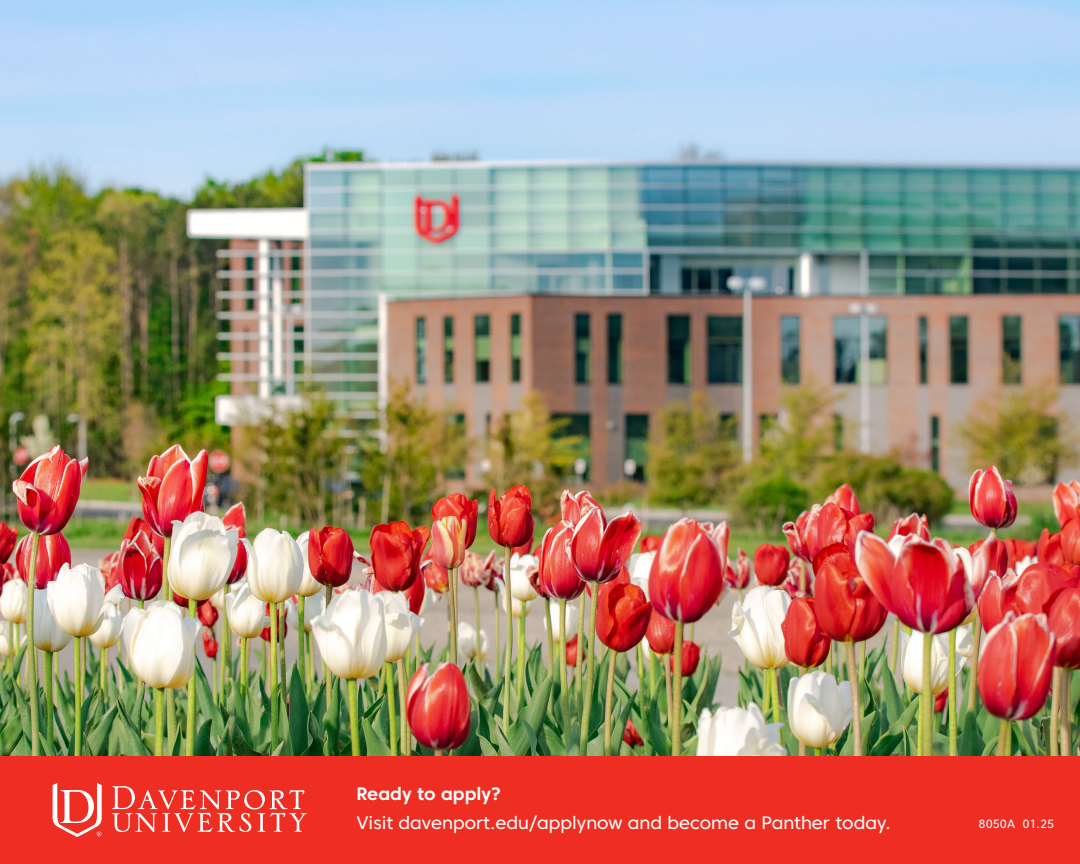
<style>
.page{position:relative;width:1080px;height:864px;background:#fff}
.page>*{position:absolute;margin:0;border:0;box-sizing:border-box;transform-origin:0 0}
.t1{font:18px "Core Sans C 45";color:#fff}
.t2{font:700 18px "Core Sans C 65";color:#fff}
.t3{font:12px "Core Sans C 45";color:#fff}
</style>
<div class="page">
<img style="left:0;top:0;width:1080px;height:756px">
<div style="left:0;top:756px;width:1080px;height:108px;background:#ee2e22"></div>
<svg style="left:112px;top:786px;width:195px;height:46px"></svg>
<svg style="left:53px;top:783px;width:49px;height:54px"></svg>
<p class="t2" style="left:356px;top:782px;width:146px">Ready to apply?</p>
<p class="t1" style="left:356px;top:811px;width:536px">Visit davenport.edu/applynow and become a Panther today.</p>
<p class="t3" style="left:979px;top:817px;width:77px">8050A 01.25</p>
</div>
